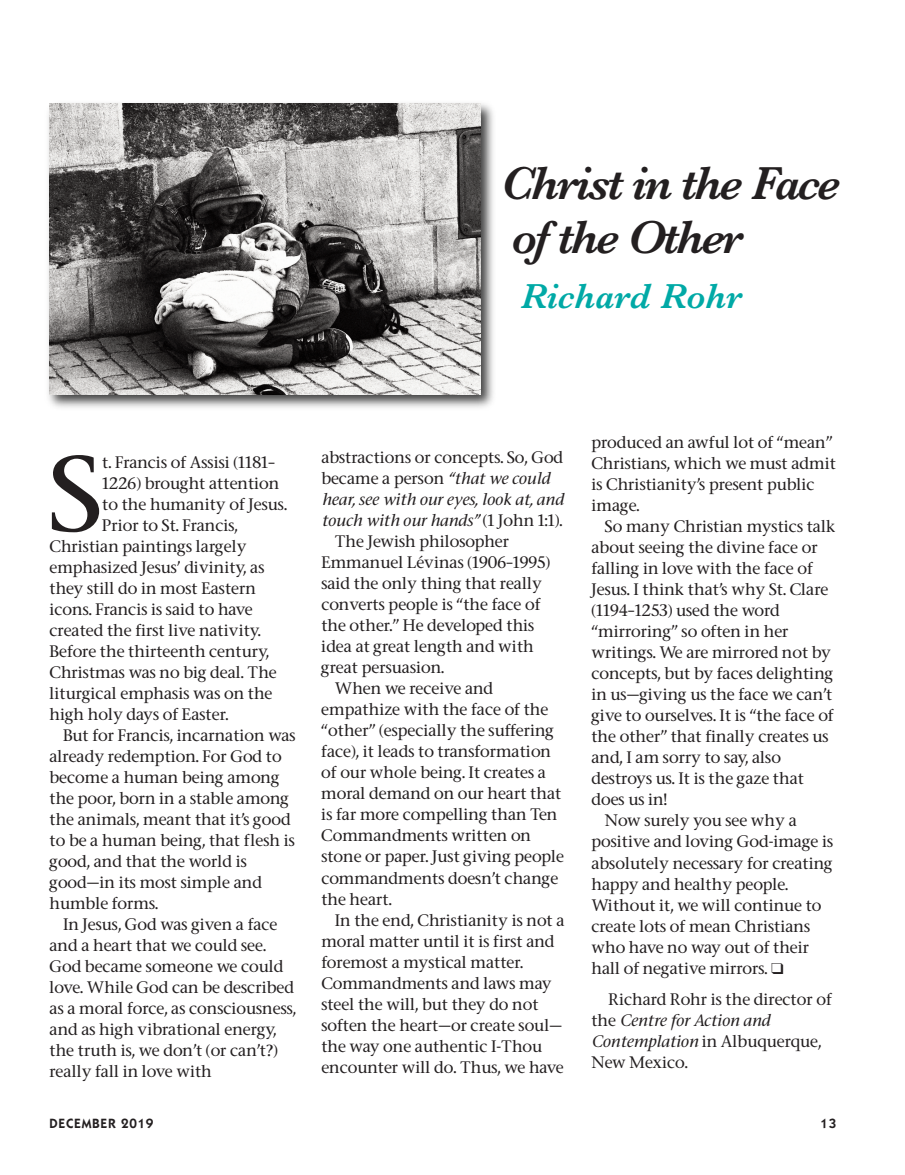
<style>
.page{position:relative;width:905px;height:1175px;background:#fff}
.page>*{position:absolute;margin:0;border:0;box-sizing:border-box;transform-origin:0 0}
.t1{font:500 101.1px "Stone Serif";color:#231f20;scale:1.05 1}
.t2{font:italic 600 48px/54px "Baskerville";letter-spacing:-.05em;color:#231f20}
.t3{font:italic 600 36px "Baskerville";color:#00a9a6}
.t4{font:500 15.75px/21px "Stone Serif";color:#231f20}
.t5{font:italic 500 15.75px "Stone Serif";color:#231f20}
.t6{font:600 13.5px "ITC Kabel Std";letter-spacing:.055em;color:#231f20}
.s1{font-style:italic}
.s2{font-style:normal}
</style>
<div class="page">
<img style="left:48px;top:103px;width:446px;height:305px">
<img style="left:50px;top:104px;width:430px;height:290px">
<h2 class="t2" style="left:501px;top:155px;width:340px">Christ in the Face of the Other</h2>
<h3 class="t3" style="left:521px;top:275px;width:223px">Richard Rohr</h3>
<h1 class="t1" style="left:49px;top:436px;width:52px">S</h1>
<p class="t4" style="left:102px;top:452px;width:174px">t. Francis of Assisi (1181–</p>
<p class="t4" style="left:102px;top:473px;width:179px">1226) brought attention</p>
<p class="t4" style="left:102px;top:494px;width:186px">to the humanity of Jesus.</p>
<p class="t4" style="left:102px;top:515px;width:137px">Prior to St. Francis,</p>
<p class="t4" style="left:49px;top:536px;width:198px">Christian paintings largely</p>
<p class="t4" style="left:49px;top:557px;width:216px">emphasized Jesus’ divinity, as</p>
<p class="t4" style="left:49px;top:578px;width:208px">they still do in most Eastern</p>
<p class="t4" style="left:49px;top:599px;width:205px">icons. Francis is said to have</p>
<p class="t4" style="left:49px;top:620px;width:213px">created the first live nativity.</p>
<p class="t4" style="left:49px;top:641px;width:221px">Before the thirteenth century,</p>
<p class="t4" style="left:49px;top:662px;width:229px">Christmas was no big deal. The</p>
<p class="t4" style="left:49px;top:683px;width:224px">liturgical emphasis was on the</p>
<p class="t4" style="left:49px;top:704px;width:180px">high holy days of Easter.</p>
<p class="t4" style="left:63px;top:725px;width:234px">But for Francis, incarnation was</p>
<p class="t4" style="left:49px;top:746px;width:234px">already redemption. For God to</p>
<p class="t4" style="left:49px;top:767px;width:231px">become a human being among</p>
<p class="t4" style="left:49px;top:788px;width:241px">the poor, born in a stable among</p>
<p class="t4" style="left:49px;top:809px;width:243px">the animals, meant that it’s good</p>
<p class="t4" style="left:49px;top:830px;width:247px">to be a human being, that flesh is</p>
<p class="t4" style="left:50px;top:851px;width:199px">good, and that the world is</p>
<p class="t4" style="left:50px;top:872px;width:214px">good—in its most simple and</p>
<p class="t4" style="left:50px;top:893px;width:110px">humble forms.</p>
<p class="t4" style="left:63px;top:913px;width:216px">In Jesus, God was given a face</p>
<p class="t4" style="left:50px;top:934px;width:218px">and a heart that we could see.</p>
<p class="t4" style="left:50px;top:955px;width:235px">God became someone we could</p>
<p class="t4" style="left:50px;top:976px;width:246px">love. While God can be described</p>
<p class="t4" style="left:50px;top:997px;width:248px">as a moral force, as consciousness,</p>
<p class="t4" style="left:50px;top:1018px;width:228px">and as high vibrational energy,</p>
<p class="t4" style="left:50px;top:1039px;width:230px">the truth is, we don’t (or can’t?)</p>
<p class="t4" style="left:50px;top:1060px;width:164px">really fall in love with</p>
<p class="t4" style="left:321px;top:447px;width:243px">abstractions or concepts. So, God</p>
<p class="t4" style="left:321px;top:468px;width:230px">became a person <span class="s1">“that we could</span></p>
<p class="t5" style="left:321px;top:490px;width:244px">hear, see with our eyes, look at, and</p>
<p class="t5" style="left:321px;top:511px;width:243px">touch with our hands” <span class="s2">(1 John 1:1).</span></p>
<p class="t4" style="left:335px;top:531px;width:176px">The Jewish philosopher</p>
<p class="t4" style="left:321px;top:552px;width:230px">Emmanuel Lévinas (1906–1995)</p>
<p class="t4" style="left:321px;top:573px;width:222px">said the only thing that really</p>
<p class="t4" style="left:321px;top:594px;width:221px">converts people is “the face of</p>
<p class="t4" style="left:321px;top:615px;width:214px">the other.” He developed this</p>
<p class="t4" style="left:321px;top:636px;width:214px">idea at great length and with</p>
<p class="t4" style="left:321px;top:657px;width:124px">great persuasion.</p>
<p class="t4" style="left:335px;top:678px;width:160px">When we receive and</p>
<p class="t4" style="left:321px;top:699px;width:228px">empathize with the face of the</p>
<p class="t4" style="left:321px;top:720px;width:234px">“other” (especially the suffering</p>
<p class="t4" style="left:321px;top:741px;width:231px">face), it leads to transformation</p>
<p class="t4" style="left:321px;top:762px;width:226px">of our whole being. It creates a</p>
<p class="t4" style="left:321px;top:783px;width:241px">moral demand on our heart that</p>
<p class="t4" style="left:321px;top:804px;width:237px">is far more compelling than Ten</p>
<p class="t4" style="left:321px;top:825px;width:211px">Commandments written on</p>
<p class="t4" style="left:321px;top:846px;width:244px">stone or paper. Just giving people</p>
<p class="t4" style="left:321px;top:867px;width:238px">commandments doesn’t change</p>
<p class="t4" style="left:321px;top:888px;width:72px">the heart.</p>
<p class="t4" style="left:335px;top:909px;width:231px">In the end, Christianity is not a</p>
<p class="t4" style="left:321px;top:930px;width:235px">moral matter until it is first and</p>
<p class="t4" style="left:321px;top:951px;width:203px">foremost a mystical matter.</p>
<p class="t4" style="left:321px;top:972px;width:232px">Commandments and laws may</p>
<p class="t4" style="left:321px;top:993px;width:219px">steel the will, but they do not</p>
<p class="t4" style="left:321px;top:1014px;width:242px">soften the heart—or create soul—</p>
<p class="t4" style="left:321px;top:1035px;width:222px">the way one authentic I-Thou</p>
<p class="t4" style="left:321px;top:1056px;width:244px">encounter will do. Thus, we have</p>
<p class="t4" style="left:591px;top:432px;width:246px">produced an awful lot of “mean”<br>Christians, which we must admit is Christianity’s present public image.</p>
<p class="t4" style="left:605px;top:516px;width:232px">So many Christian mystics talk</p>
<p class="t4" style="left:591px;top:537px;width:228px">about seeing the divine face or</p>
<p class="t4" style="left:591px;top:558px;width:223px">falling in love with the face of</p>
<p class="t4" style="left:591px;top:579px;width:238px">Jesus. I think that’s why St. Clare</p>
<p class="t4" style="left:591px;top:600px;width:190px">(1194–1253) used the word</p>
<p class="t4" style="left:591px;top:621px;width:198px">“mirroring” so often in her</p>
<p class="t4" style="left:591px;top:642px;width:241px">writings. We are mirrored not by</p>
<p class="t4" style="left:591px;top:663px;width:243px">concepts, but by faces delighting</p>
<p class="t4" style="left:591px;top:684px;width:242px">in us—giving us the face we can’t</p>
<p class="t4" style="left:591px;top:705px;width:244px">give to ourselves. It is “the face of</p>
<p class="t4" style="left:591px;top:726px;width:239px">the other” that finally creates us</p>
<p class="t4" style="left:591px;top:747px;width:191px">and, I am sorry to say, also</p>
<p class="t4" style="left:591px;top:768px;width:214px">destroys us. It is the gaze that</p>
<p class="t4" style="left:591px;top:789px;width:77px">does us in!</p>
<p class="t4" style="left:605px;top:810px;width:193px">Now surely you see why a</p>
<p class="t4" style="left:591px;top:831px;width:243px">positive and loving God-image is</p>
<p class="t4" style="left:591px;top:852px;width:243px">absolutely necessary for creating</p>
<p class="t4" style="left:591px;top:873px;width:198px">happy and healthy people.</p>
<p class="t4" style="left:591px;top:894px;width:231px">Without it, we will continue to</p>
<p class="t4" style="left:591px;top:915px;width:220px">create lots of mean Christians</p>
<p class="t4" style="left:591px;top:936px;width:219px">who have no way out of their</p>
<p class="t4" style="left:591px;top:957px;width:194px">hall of negative mirrors. ❑</p>
<p class="t4" style="left:591px;top:989px;width:242px;text-indent:17px">Richard Rohr is the director of the <span class="s1">Centre for Action and<br>Contemplation</span> in Albuquerque,<br>New Mexico.</p>
<p class="t6" style="left:49px;top:1118px;width:105px">DECEMBER 2019</p>
<p class="t6" style="left:820px;top:1118px;width:17px">13</p>
</div>
